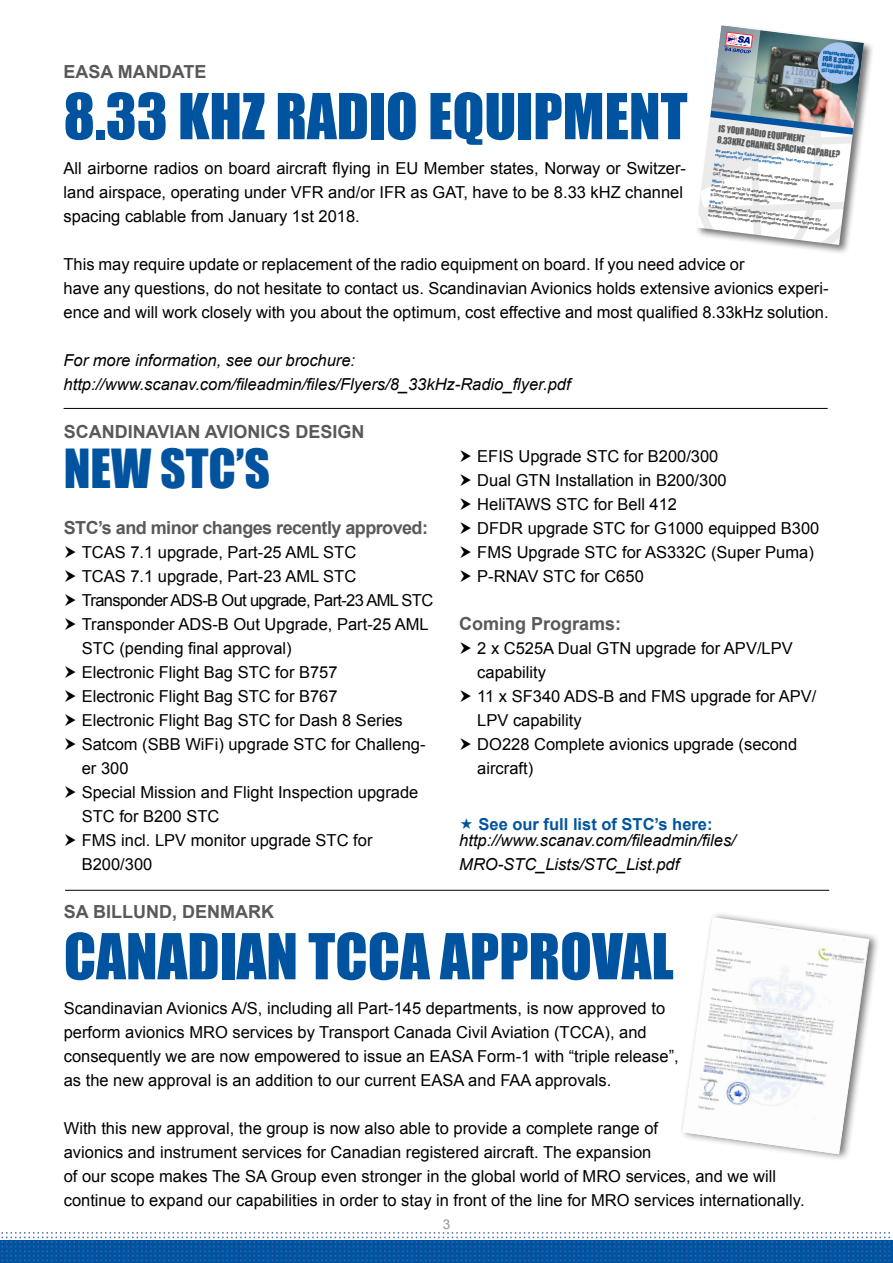
<style>
.page{position:relative;width:893px;height:1263px;background:#fff}
.page>*{position:absolute;margin:0;border:0;box-sizing:border-box;transform-origin:0 0}
.t1{font:58.5px "Impact";color:#00539f}
.t2{font:49.5px "Impact";color:#00539f}
.t3{font:700 18px "Arial";color:#58595b}
.t4{font:700 18px "Arial";letter-spacing:-.03em;color:#58595b}
.t5{font:16.5px/24px "Arial";color:#000}
.t6{font:italic 16.5px/24px "Arial";color:#000}
.t7{font:700 16.5px "Arial";color:#00539f}
.t8{font:13.5px "Arial";color:#939598}
.t9{font:8.85px/11.6px "Impact";color:#58595b}
.t10{font:6.45px "Impact";color:#00539f}
.t11{font:4.5px/5.4px "Impact";color:#00539f}
.t12{font:4.05px "Impact";color:#00539f}
.t13{font:3.75px/4.5px "Arial";color:#000}
.t14{font:700 3.75px/4.5px "Arial";color:#00539f}
</style>
<div class="page">
<img style="left:0;top:1232px;width:893px;height:31px">
<div style="left:679px;top:911px;width:201px;height:251px;background:#000;opacity:.55"></div>
<img style="left:682px;top:920px;width:187px;height:234px">
<img style="left:695px;top:933px;width:170px;height:195px">
<img style="left:790px;top:1077px;width:26px;height:6px">
<img style="left:703px;top:1065px;width:36px;height:11px">
<hr style="left:65px;top:890px;width:764px;height:1px;background:#000">
<div style="left:695px;top:23px;width:179px;height:233px;background:#000;opacity:.55"></div>
<svg style="left:697px;top:26px;width:167px;height:219px"></svg>
<hr style="left:64px;top:408px;width:764px;height:1px;background:#000">
<p class="t12" style="left:824px;top:49px;width:34px;rotate:7deg">EUROPEAN MANDATE</p>
<p class="t10" style="left:823px;top:53px;width:34px;rotate:7deg">FOR 8.33KHZ</p>
<p class="t11" style="left:822px;top:62px;width:34px;rotate:7deg">RADIO EQUIPMENT<br>1ST JANUARY 2018</p>
<p class="t3" style="left:64px;top:60px;width:145px">EASA MANDATE</p>
<h1 class="t1" style="left:64px;top:71px;width:625px">8.33 KHZ RADIO EQUIPMENT</h1>
<p class="t5" style="left:64px;top:156px;width:624px">All airborne radios on board aircraft flying in EU Member states, Norway or Switzer&shy;land airspace, operating under VFR and/or IFR as GAT, have to be 8.33 kHZ channel spacing cablable from January 1st 2018.</p>
<p class="t5" style="left:64px;top:252px;width:767px">This may require update or replacement of the radio equipment on board. If you need advice or<br>have any questions, do not hesitate to contact us. Scandinavian Avionics holds extensive avionics experi&shy;ence and will work closely with you about the optimum, cost effective and most qualified 8.33kHz solution.</p>
<p class="t6" style="left:64px;top:348px;width:509px">For more information, see our brochure: http://www.scanav.com/fileadmin/files/Flyers/8_33kHz-Radio_flyer.pdf</p>
<p class="t9" style="left:719px;top:122px;width:125px;rotate:7deg">IS YOUR RADIO EQUIPMENT<br>8.33KHZ CHANNEL SPACING CAPABLE?</p>
<p class="t14" style="left:716px;top:148px;width:120px;rotate:7deg">Be aware of the EASA issued mandate, that may require update or replacement of your radio equipment.</p>
<p class="t14" style="left:714px;top:163px;width:12px;rotate:7deg">Who?</p>
<p class="t13" style="left:714px;top:167px;width:122px;rotate:7deg">All airborne radios on board aircraft, operating under VFR and/or IFR as<br>GAT, have to be 8.33kHz channel spacing capable.</p>
<p class="t14" style="left:712px;top:179px;width:14px;rotate:7deg">When?</p>
<p class="t13" style="left:712px;top:183px;width:121px;rotate:7deg">From January 1st 2018 aircraft may not be operated in the airspace where radio carriage is required unless the aircraft radio equipment has<br>8.33kHz channel spacing capability.</p>
<p class="t14" style="left:710px;top:200px;width:15px;rotate:7deg">Where?</p>
<p class="t13" style="left:709px;top:204px;width:124px;rotate:7deg">8.33kHz Voice Channel Spacing is required in all airspace where EU<br>Member States, Norway and Switzerland are responsible for provision of air traffi c services (except where derogations and exemptions are granted).</p>
<p class="t3" style="left:64px;top:420px;width:302px">SCANDINAVIAN AVIONICS DESIGN</p>
<h2 class="t2" style="left:64px;top:431px;width:208px">NEW STC’S</h2>
<p class="t4" style="left:64px;top:516px;width:366px">STC’s and minor changes recently approved:</p>
<p class="t5" style="left:82px;top:540px;width:353px">TCAS 7.1 upgrade, Part-25 AML STC<br>TCAS 7.1 upgrade, Part-23 AML STC<br>Transponder ADS-B Out upgrade, Part-23 AML STC<br>Transponder ADS-B Out Upgrade, Part-25 AML<br>STC (pending final approval)<br>Electronic Flight Bag STC for B757<br>Electronic Flight Bag STC for B767<br>Electronic Flight Bag STC for Dash 8 Series<br>Satcom (SBB WiFi) upgrade STC for Challeng&shy;er 300<br>Special Mission and Flight Inspection upgrade<br>STC for B200 STC<br>FMS incl. LPV monitor upgrade STC for<br>B200/300</p>
<p class="t5" style="left:477px;top:444px;width:344px">EFIS Upgrade STC for B200/300<br>Dual GTN Installation in B200/300<br>HeliTAWS STC for Bell 412<br>DFDR upgrade STC for G1000 equipped B300<br>FMS Upgrade STC for AS332C (Super Puma)<br>P-RNAV STC for C650</p>
<p class="t3" style="left:459px;top:612px;width:164px">Coming Programs:</p>
<p class="t5" style="left:477px;top:636px;width:341px">2 x C525A Dual GTN upgrade for APV/LPV capability<br>11 x SF340 ADS-B and FMS upgrade for APV/<br>LPV capability<br>DO228 Complete avionics upgrade (second aircraft)</p>
<p class="t7" style="left:479px;top:813px;width:236px">See our full list of STC’s here:</p>
<p class="t6" style="left:459px;top:828px;width:278px">http://www.scanav.com/fileadmin/files/<br>MRO-STC_Lists/STC_List.pdf</p>
<p class="t3" style="left:64px;top:900px;width:212px">SA BILLUND, DENMARK</p>
<h1 class="t1" style="left:64px;top:911px;width:611px">CANADIAN TCCA APPROVAL</h1>
<p class="t5" style="left:64px;top:996px;width:616px">Scandinavian Avionics A/S, including all Part-145 departments, is now approved to perform avionics MRO services by Transport Canada Civil Aviation (TCCA), and consequently we are now empowered to issue an EASA Form-1 with “triple release”, as the new approval is an addition to our current EASA and FAA approvals.</p>
<p class="t5" style="left:64px;top:1116px;width:742px">With this new approval, the group is now also able to provide a complete range of<br>avionics and instrument services for Canadian registered aircraft. The expansion<br>of our scope makes The SA Group even stronger in the global world of MRO services, and we will continue to expand our capabilities in order to stay in front of the line for MRO services internationally.</p>
<p class="t8" style="left:443px;top:1216px;width:9px">3</p>
</div>
